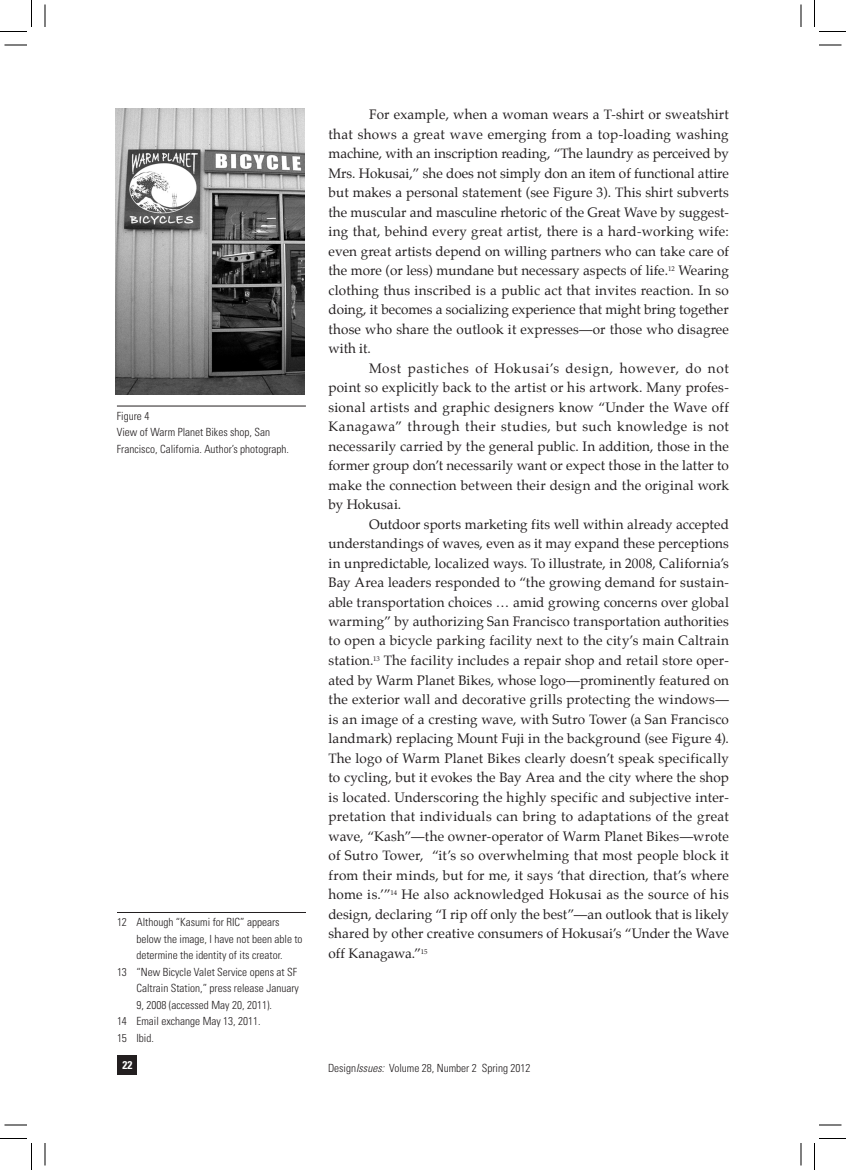
<style>
.page{position:relative;width:846px;height:1170px;background:#fff}
.page>*{position:absolute;margin:0;border:0;box-sizing:border-box;transform-origin:0 0}
.t1{font:13.5px/19.5px "Palatino";letter-spacing:.015em;color:#231f20;text-align:justify}
.t2{font:300 condensed 11.25px/16.5px "Univers";color:#231f20}
.t3{font:700 condensed 11.25px "Univers";color:#fff}
.s1{font-style:italic}
</style>
<div class="page">
<div style="left:118px;top:1055px;width:19px;height:20px;background:#231f20"></div>
<hr style="left:117px;top:912px;width:189px;height:1px;background:#231f20">
<img style="left:115px;top:109px;width:189px;height:286px">
<hr style="left:117px;top:406px;width:189px;height:1px;background:#231f20">
<svg style="left:4px;top:45px;width:23px;height:1px"></svg>
<svg style="left:819px;top:45px;width:23px;height:1px"></svg>
<svg style="left:4px;top:1125px;width:23px;height:1px"></svg>
<svg style="left:819px;top:1125px;width:23px;height:1px"></svg>
<svg style="left:45px;top:4px;width:1px;height:23px"></svg>
<svg style="left:45px;top:1143px;width:1px;height:23px"></svg>
<svg style="left:801px;top:4px;width:1px;height:23px"></svg>
<svg style="left:801px;top:1143px;width:1px;height:23px"></svg>
<svg style="left:0;top:0;width:32px;height:32px"></svg>
<svg style="left:0;top:1138px;width:32px;height:32px"></svg>
<svg style="left:814px;top:0;width:32px;height:32px"></svg>
<svg style="left:814px;top:1138px;width:32px;height:32px"></svg>
<p class="t2" style="left:117px;top:408px;width:174px">Figure 4<br>View of Warm Planet Bikes shop, San<br>Francisco, California. Author’s photograph.</p>
<p class="t2" style="left:117px;top:914px;width:164px">12 Although “Kasumi for RIC” appears</p>
<p class="t2" style="left:136px;top:931px;width:168px">below the image, I have not been able to</p>
<p class="t2" style="left:136px;top:947px;width:148px">determine the identity of its creator.</p>
<p class="t2" style="left:117px;top:964px;width:182px">13 “New Bicycle Valet Service opens at SF</p>
<p class="t2" style="left:136px;top:980px;width:164px">Caltrain Station,” press release January</p>
<p class="t2" style="left:136px;top:997px;width:137px">9, 2008 (accessed May 20, 2011).</p>
<p class="t2" style="left:117px;top:1013px;width:145px">14 Email exchange May 13, 2011.</p>
<p class="t2" style="left:117px;top:1030px;width:38px">15 Ibid.</p>
<p class="t3" style="left:122px;top:1058px;width:11px">22</p>
<p class="t1" style="left:328px;top:105px;width:402px;text-indent:40px">For example, when a woman wears a T-shirt or sweatshirt that shows a great wave emerging from a top-loading washing machine, with an inscription reading, “The laundry as perceived by Mrs. Hokusai,” she does not simply don an item of functional attire but makes a personal statement (see Figure 3). This shirt subverts the muscular and masculine rhetoric of the Great Wave by suggest&shy;ing that, behind every great artist, there is a hard-working wife: even great artists depend on willing partners who can take care of the more (or less) mundane but necessary aspects of life.<sup>12</sup> Wearing clothing thus inscribed is a public act that invites reaction. In so doing, it becomes a socializing experience that might bring together those who share the outlook it expresses—or those who disagree with it.</p>
<p class="t1" style="left:329px;top:358px;width:402px;text-indent:40px">Most pastiches of Hokusai’s design, however, do not point so explicitly back to the artist or his artwork. Many profes&shy;sional artists and graphic designers know “Under the Wave off Kanagawa” through their studies, but such knowledge is not necessarily carried by the general public. In addition, those in the former group don’t necessarily want or expect those in the latter to make the connection between their design and the original work by Hokusai.</p>
<p class="t1" style="left:328px;top:514px;width:402px;text-indent:41px">Outdoor sports marketing fits well within already accepted understandings of waves, even as it may expand these perceptions in unpredictable, localized ways. To illustrate, in 2008, California’s Bay Area leaders responded to “the growing demand for sustain&shy;able transportation choices … amid growing concerns over global warming” by authorizing San Francisco transportation authorities to open a bicycle parking facility next to the city’s main Caltrain station.<sup>13</sup> The facility includes a repair shop and retail store oper&shy;ated by Warm Planet Bikes, whose logo—prominently featured on the exterior wall and decorative grills protecting the windows— is an image of a cresting wave, with Sutro Tower (a San Francisco landmark) replacing Mount Fuji in the background (see Figure 4).<br>The logo of Warm Planet Bikes clearly doesn’t speak specifically to cycling, but it evokes the Bay Area and the city where the shop is located. Underscoring the highly specific and subjective inter&shy;pretation that individuals can bring to adaptations of the great wave, “Kash”—the owner-operator of Warm Planet Bikes—wrote of Sutro Tower, “it’s so overwhelming that most people block it from their minds, but for me, it says ‘that direction, that’s where home is.’”<sup>14</sup> He also acknowledged Hokusai as the source of his design, declaring “I rip off only the best”—an outlook that is likely shared by other creative consumers of Hokusai’s “Under the Wave off Kanagawa.”<sup>15</sup></p>
<p class="t2" style="left:328px;top:1059px;width:204px">Design<span class="s1">Issues:</span> Volume 28, Number 2 Spring 2012</p>
</div>
